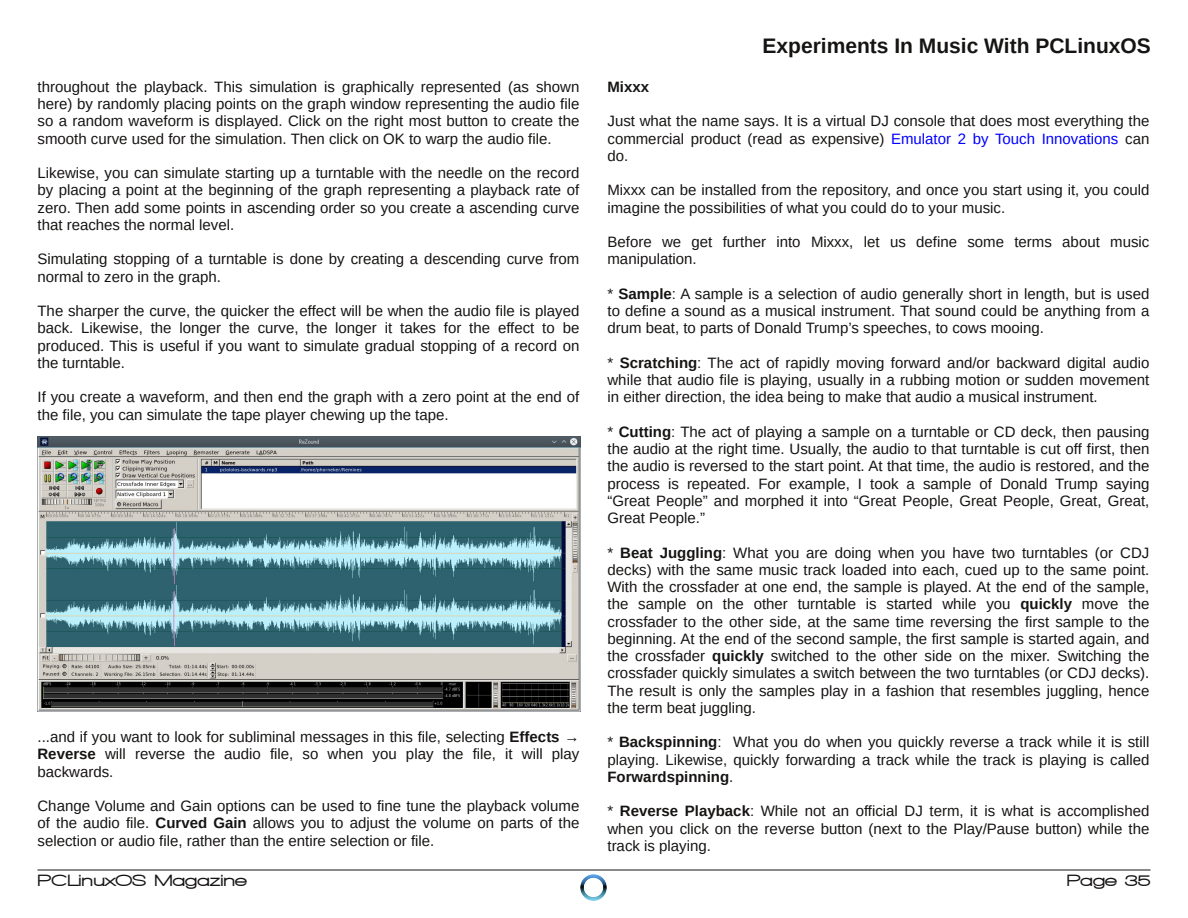
<style>
.page{position:relative;width:1188px;height:918px;background:#fff}
.page>*{position:absolute;margin:0;border:0;box-sizing:border-box;transform-origin:0 0}
.t1{font:700 21px "Liberation Sans";color:#161413}
.t2{font:900 16.5px "Walkway Expand";color:#161413}
.t3{font:15px/17.2px "Liberation Sans";color:#161413;text-align:justify}
.t4{font:700 15px "Liberation Sans";color:#161413}
.s1{font-weight:700}
.s2{color:#00f}
</style>
<div class="page">
<hr style="left:38px;top:870px;width:1112px;height:1px;background:#161413">
<img style="left:580px;top:874px;width:27px;height:27px">
<img style="left:38px;top:437px;width:542px;height:274px">
<p class="t3" style="left:38px;top:78px;width:543px">throughout the playback. This simulation is graphically represented (as shown here) by randomly placing points on the graph window representing the audio file so a random waveform is displayed. Click on the right most button to create the smooth curve used for the simulation. Then click on OK to warp the audio file.</p>
<p class="t3" style="left:38px;top:164px;width:543px">Likewise, you can simulate starting up a turntable with the needle on the record by placing a point at the beginning of the graph representing a playback rate of zero. Then add some points in ascending order so you create a ascending curve that reaches the normal level.</p>
<p class="t3" style="left:38px;top:251px;width:543px">Simulating stopping of a turntable is done by creating a descending curve from normal to zero in the graph.</p>
<p class="t3" style="left:38px;top:302px;width:543px">The sharper the curve, the quicker the effect will be when the audio file is played back. Likewise, the longer the curve, the longer it takes for the effect to be produced. This is useful if you want to simulate gradual stopping of a record on the turntable.</p>
<p class="t3" style="left:38px;top:389px;width:543px">If you create a waveform, and then end the graph with a zero point at the end of the file, you can simulate the tape player chewing up the tape.</p>
<p class="t3" style="left:38px;top:728px;width:543px">...and if you want to look for subliminal messages in this file, selecting <span class="s1">Effects → Reverse</span> will reverse the audio file, so when you play the file, it will play backwards.</p>
<p class="t3" style="left:38px;top:797px;width:543px">Change Volume and Gain options can be used to fine tune the playback volume of the audio file. <span class="s1">Curved Gain</span> allows you to adjust the volume on parts of the selection or audio file, rather than the entire selection or file.</p>
<h1 class="t1" style="left:763px;top:34px;width:390px">Experiments In Music With PCLinuxOS</h1>
<p class="t4" style="left:608px;top:78px;width:43px">Mixxx</p>
<p class="t3" style="left:608px;top:113px;width:543px">Just what the name says. It is a virtual DJ console that does most everything the commercial product (read as expensive) <span class="s2">Emulator 2 by Touch Innovations</span> can do.</p>
<p class="t3" style="left:608px;top:182px;width:543px">Mixxx can be installed from the repository, and once you start using it, you could imagine the possibilities of what you could do to your music.</p>
<p class="t3" style="left:608px;top:233px;width:543px">Before we get further into Mixxx, let us define some terms about music manipulation.</p>
<p class="t3" style="left:608px;top:285px;width:543px">* <span class="s1">Sample</span>: A sample is a selection of audio generally short in length, but is used to define a sound as a musical instrument. That sound could be anything from a drum beat, to parts of Donald Trump’s speeches, to cows mooing.</p>
<p class="t3" style="left:608px;top:354px;width:543px">* <span class="s1">Scratching</span>: The act of rapidly moving forward and/or backward digital audio while that audio file is playing, usually in a rubbing motion or sudden movement in either direction, the idea being to make that audio a musical instrument.</p>
<p class="t3" style="left:608px;top:423px;width:543px">* <span class="s1">Cutting</span>: The act of playing a sample on a turntable or CD deck, then pausing the audio at the right time. Usually, the audio to that turntable is cut off first, then the audio is reversed to the start point. At that time, the audio is restored, and the process is repeated. For example, I took a sample of Donald Trump saying “Great People” and morphed it into “Great People, Great People, Great, Great, Great People.”</p>
<p class="t3" style="left:608px;top:544px;width:543px">* <span class="s1">Beat Juggling</span>: What you are doing when you have two turntables (or CDJ decks) with the same music track loaded into each, cued up to the same point.<br>With the crossfader at one end, the sample is played. At the end of the sample, the sample on the other turntable is started while you <span class="s1">quickly</span> move the crossfader to the other side, at the same time reversing the first sample to the beginning. At the end of the second sample, the first sample is started again, and the crossfader <span class="s1">quickly</span> switched to the other side on the mixer. Switching the crossfader quickly simulates a switch between the two turntables (or CDJ decks).<br>The result is only the samples play in a fashion that resembles juggling, hence the term beat juggling.</p>
<p class="t3" style="left:608px;top:733px;width:543px">* <span class="s1">Backspinning</span>: What you do when you quickly reverse a track while it is still playing. Likewise, quickly forwarding a track while the track is playing is called <span class="s1">Forwardspinning</span>.</p>
<p class="t3" style="left:608px;top:802px;width:543px">* <span class="s1">Reverse Playback</span>: While not an official DJ term, it is what is accomplished when you click on the reverse button (next to the Play/Pause button) while the track is playing.</p>
<p class="t2" style="left:38px;top:871px;width:211px">PCLinuxOS Magazine</p>
<p class="t2" style="left:1067px;top:871px;width:86px">Page 35</p>
</div>
